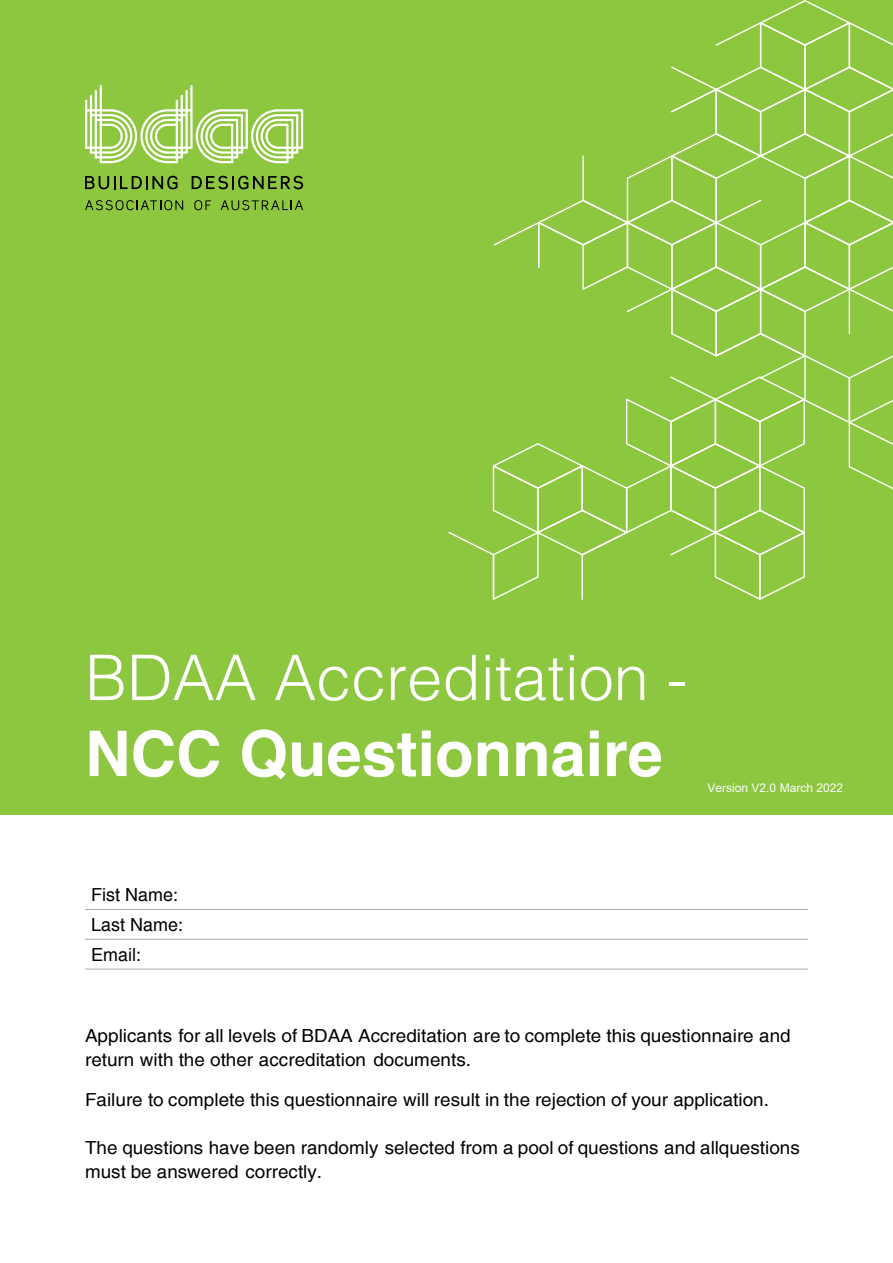
<style>
.page{position:relative;width:893px;height:1263px;background:#fff}
.page>*{position:absolute;margin:0;border:0;box-sizing:border-box;transform-origin:0 0}
.t1{font:300 63px "Helvetica";color:#fff}
.t2{font:700 63px "Helvetica";color:#fff}
.t3{font:18px/24px "Helvetica";color:#000;scale:1.05 1}
.t4{font:18px/29.8px "Helvetica";color:#000}
.t5{font:12px "Arial";color:#fff}
.s1{font-style:inherit}
</style>
<div class="page">
<div style="left:0;top:0;width:893px;height:814px;background:#8dc63f"></div>
<svg style="left:85px;top:85px;width:218px;height:78px"></svg>
<svg style="left:85px;top:176px;width:93px;height:13px"></svg>
<svg style="left:192px;top:176px;width:111px;height:13px"></svg>
<svg style="left:85px;top:200px;width:98px;height:10px"></svg>
<svg style="left:194px;top:200px;width:17px;height:10px"></svg>
<svg style="left:221px;top:200px;width:82px;height:10px"></svg>
<svg style="left:448px;top:0;width:445px;height:600px"></svg>
<svg style="left:85px;top:938px;width:723px;height:31px"></svg>
<hr style="left:85px;top:909px;width:723px;height:1px;background:#a7a9ac">
<hr style="left:85px;top:939px;width:723px;height:1px;background:#a7a9ac">
<hr style="left:85px;top:969px;width:723px;height:1px;background:#a7a9ac">
<h1 class="t1" style="left:85px;top:624px;width:604px">BDAA Accreditation -</h1>
<h1 class="t2" style="left:85px;top:703px;width:579px">NCC Questionnaire</h1>
<p class="t4" style="left:91px;top:880px;width:94px">Fist Name:<br>Last Name:<br>Email:</p>
<p class="t5" style="left:708px;top:780px;width:137px">Version V<span class="s1">2</span>.0 March 2022</p>
<p class="t3" style="left:85px;top:1024px;width:674px">Applicants for all levels of BDAA Accreditation are to complete this questionnaire and return with the other accreditation documents.</p>
<p class="t3" style="left:85px;top:1088px;width:653px">Failure to complete this questionnaire will result in the rejection of your application.</p>
<p class="t3" style="left:85px;top:1136px;width:682px">The questions have been randomly selected from a pool of questions and all questions must be answered correctly.</p>
</div>
